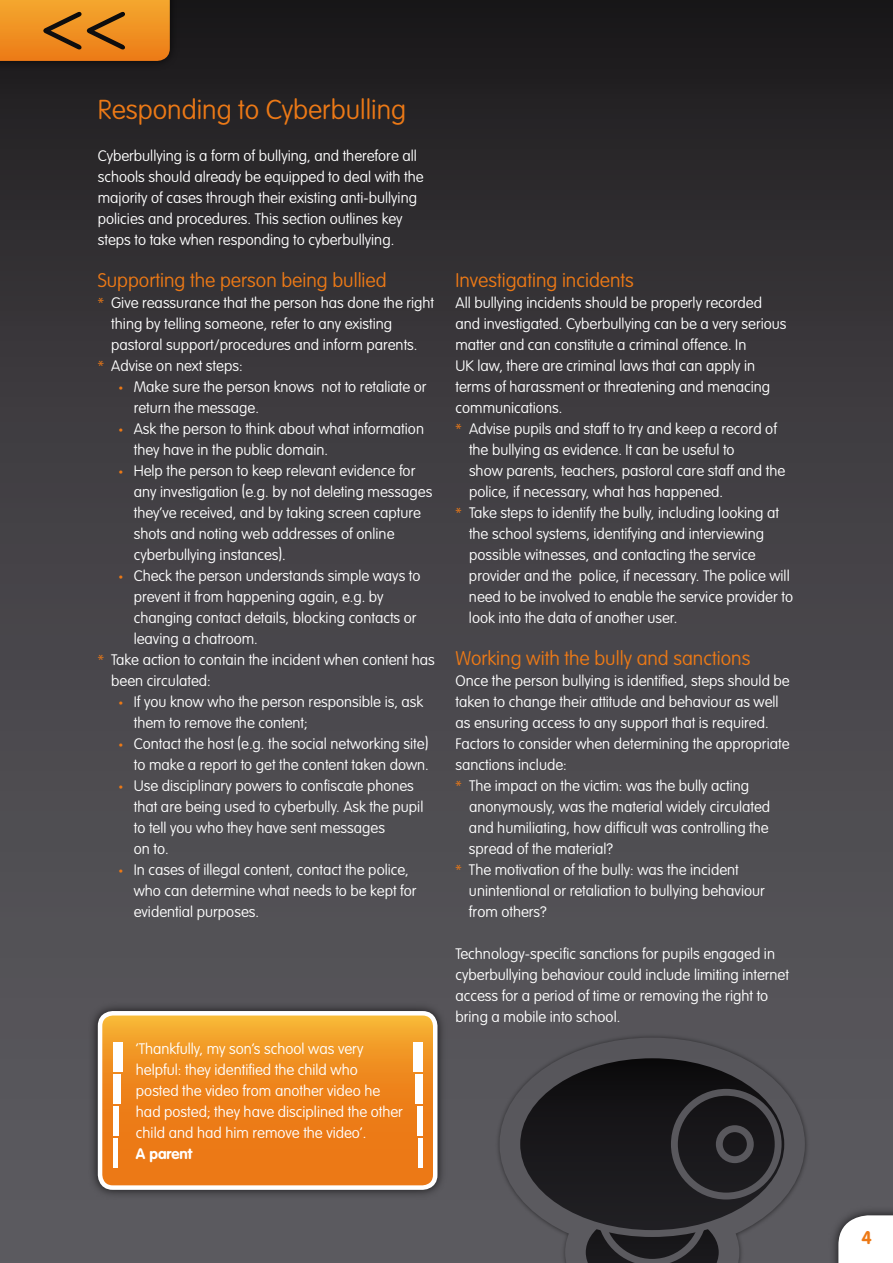
<style>
.page{position:relative;width:893px;height:1263px;background:#fff}
.page>*{position:absolute;margin:0;border:0;box-sizing:border-box;transform-origin:0 0}
.t1{font:100 27px "VAG Rounded Std";color:#ec7916}
.t2{font:100 19.5px "VAG Rounded Std";color:#ec7916}
.t3{font:700 18px "VAG Rounded Std";color:#ec7916}
.t4{font:100 15px/21px "VAG Rounded Std";color:#fff}
.t5{font:15px "Myriad Pro";color:#ec7916}
.t6{font:700 15px "VAG Rounded Std";color:#fff}
.s1{font-size:18px}
</style>
<div class="page">
<div style="left:0;top:0;width:893px;height:1263px;background:linear-gradient(to bottom,#242224,#636267)"></div>
<div style="left:828px;top:1205px;width:65px;height:58px;background:#000;opacity:.75"></div>
<svg style="left:838px;top:1215px;width:55px;height:48px"></svg>
<div style="left:494px;top:1032px;width:316px;height:231px;background:#57565b"></div>
<div style="left:500px;top:1037px;width:305px;height:214px;border:34px solid #fff;border-radius:50%"></div>
<div style="left:657px;top:1075px;width:138px;height:138px;border:34px solid #fff;border-radius:50%"></div>
<svg style="left:565px;top:1212px;width:174px;height:51px"></svg>
<svg style="left:517px;top:1055px;width:271px;height:178px;background:#1c1b1e"></svg>
<div style="left:513px;top:1051px;width:278px;height:186px;border:7px solid #fff;border-radius:50%"></div>
<div style="left:671px;top:1089px;width:111px;height:110px;border:7px solid #fff;border-radius:50%"></div>
<div style="left:716px;top:1125px;width:38px;height:38px;border:7px solid #fff;border-radius:50%"></div>
<div style="left:0;top:0;width:181px;height:72px;background:#1a181a"></div>
<svg style="left:0;top:0;width:170px;height:61px;background:#df8720"></svg>
<div style="left:88px;top:1001px;width:361px;height:199px;background:#000;opacity:.75"></div>
<svg style="left:100px;top:1013px;width:335px;height:174px;background:#ee891e"></svg>
<div style="left:98px;top:1011px;width:339px;height:179px;border:4px solid #fff;border-radius:13px"></div>
<div style="left:114px;top:1042px;width:9px;height:29px;background:#fff"></div>
<div style="left:114px;top:1075px;width:7px;height:29px;background:#fff"></div>
<div style="left:114px;top:1107px;width:5px;height:29px;background:#fff"></div>
<hr style="left:114px;top:1138px;width:4px;height:29px;background:#fff">
<div style="left:413px;top:1042px;width:10px;height:29px;background:#fff"></div>
<div style="left:415px;top:1075px;width:8px;height:29px;background:#fff"></div>
<div style="left:417px;top:1107px;width:6px;height:29px;background:#fff"></div>
<hr style="left:419px;top:1138px;width:4px;height:29px;background:#fff">
<h1 class="t1" style="left:98px;top:94px;width:310px">Responding to Cyberbulling</h1>
<p class="t4" style="left:98px;top:145px;width:327px">Cyberbullying is a form of bullying, and therefore all schools should already be equipped to deal with the majority of cases through their existing anti-bullying policies and procedures. This section outlines key steps to take when responding to cyberbullying.</p>
<h2 class="t2" style="left:98px;top:269px;width:290px">Supporting the person being bullied</h2>
<p class="t4" style="left:111px;top:292px;width:324px">Give reassurance that the person has done the right thing by telling someone, refer to any existing pastoral support/procedures and inform parents.<br>Advise on next steps:</p>
<p class="t4" style="left:134px;top:376px;width:294px">Make sure the person knows not to retaliate or</p>
<p class="t4" style="left:134px;top:397px;width:127px">return the message.</p>
<p class="t4" style="left:134px;top:418px;width:292px">Ask the person to think about what information</p>
<p class="t4" style="left:134px;top:439px;width:196px">they have in the public domain.</p>
<p class="t4" style="left:134px;top:460px;width:283px">Help the person to keep relevant evidence for</p>
<p class="t4" style="left:134px;top:481px;width:300px">any investigation <span class="s1">(</span>e.g. by not deleting messages</p>
<p class="t4" style="left:134px;top:502px;width:289px">they’ve received, and by taking screen capture</p>
<p class="t4" style="left:134px;top:523px;width:262px">shots and noting web addresses of online</p>
<p class="t4" style="left:134px;top:544px;width:153px">cyberbullying instances<span class="s1">)</span>.</p>
<p class="t4" style="left:134px;top:565px;width:288px">Check the person understands simple ways to</p>
<p class="t4" style="left:134px;top:586px;width:251px">prevent it from happening again, e.g. by</p>
<p class="t4" style="left:134px;top:607px;width:284px">changing contact details, blocking contacts or</p>
<p class="t4" style="left:134px;top:628px;width:126px">leaving a chatroom.</p>
<p class="t4" style="left:111px;top:649px;width:325px">Take action to contain the incident when content has</p>
<p class="t4" style="left:111px;top:670px;width:101px">been circulated:</p>
<p class="t4" style="left:134px;top:691px;width:291px">If you know who the person responsible is, ask</p>
<p class="t4" style="left:134px;top:712px;width:175px">them to remove the content;</p>
<p class="t4" style="left:134px;top:733px;width:296px">Contact the host <span class="s1">(</span>e.g. the social networking site<span class="s1">)</span></p>
<p class="t4" style="left:134px;top:754px;width:296px">to make a report to get the content taken down.</p>
<p class="t4" style="left:134px;top:775px;width:282px">Use disciplinary powers to confiscate phones</p>
<p class="t4" style="left:134px;top:796px;width:291px">that are being used to cyberbully. Ask the pupil</p>
<p class="t4" style="left:134px;top:817px;width:253px">to tell you who they have sent messages</p>
<p class="t4" style="left:134px;top:838px;width:36px">on to.</p>
<p class="t4" style="left:134px;top:859px;width:277px">In cases of illegal content, contact the police,</p>
<p class="t4" style="left:134px;top:880px;width:284px">who can determine what needs to be kept for</p>
<p class="t4" style="left:134px;top:901px;width:127px">evidential purposes.</p>
<p class="t5" style="left:98px;top:293px;width:8px">*</p>
<p class="t5" style="left:98px;top:356px;width:8px">*</p>
<p class="t5" style="left:119px;top:377px;width:6px">•</p>
<p class="t5" style="left:119px;top:419px;width:6px">•</p>
<p class="t5" style="left:119px;top:461px;width:6px">•</p>
<p class="t5" style="left:119px;top:566px;width:6px">•</p>
<p class="t5" style="left:98px;top:650px;width:8px">*</p>
<p class="t5" style="left:119px;top:692px;width:6px">•</p>
<p class="t5" style="left:119px;top:734px;width:6px">•</p>
<p class="t5" style="left:119px;top:776px;width:6px">•</p>
<p class="t5" style="left:119px;top:860px;width:6px">•</p>
<p class="t4" style="left:136px;top:1038px;width:269px">‘Thankfully, my son’s school was very helpful: they identified the child who posted the video from another video he had posted; they have disciplined the other child and had him remove the video’.</p>
<p class="t6" style="left:136px;top:1144px;width:58px">A parent</p>
<h2 class="t2" style="left:455px;top:269px;width:180px">Investigating incidents</h2>
<p class="t4" style="left:455px;top:293px;width:333px">All bullying incidents should be properly recorded and investigated. Cyberbullying can be a very serious matter and can constitute a criminal offence. In<br>UK law, there are criminal laws that can apply in terms of harassment or threatening and menacing communications.</p>
<p class="t4" style="left:469px;top:419px;width:326px">Advise pupils and staff to try and keep a record of the bullying as evidence. It can be useful to<br>show parents, teachers, pastoral care staff and the police, if necessary, what has happened.<br>Take steps to identify the bully, including looking at the school systems, identifying and interviewing possible witnesses, and contacting the service provider and the police, if necessary. The police will need to be involved to enable the service provider to look into the data of another user.</p>
<h2 class="t2" style="left:455px;top:647px;width:296px">Working with the bully and sanctions</h2>
<p class="t4" style="left:455px;top:671px;width:336px">Once the person bullying is identified, steps should be</p>
<p class="t4" style="left:455px;top:692px;width:325px">taken to change their attitude and behaviour as well</p>
<p class="t4" style="left:455px;top:713px;width:315px">as ensuring access to any support that is required.</p>
<p class="t4" style="left:455px;top:734px;width:335px">Factors to consider when determining the appropriate</p>
<p class="t4" style="left:455px;top:755px;width:113px">sanctions include:</p>
<p class="t4" style="left:469px;top:776px;width:282px">The impact on the victim: was the bully acting</p>
<p class="t4" style="left:469px;top:797px;width:303px">anonymously, was the material widely circulated</p>
<p class="t4" style="left:469px;top:818px;width:301px">and humiliating, how difficult was controlling the</p>
<p class="t4" style="left:469px;top:839px;width:146px">spread of the material?</p>
<p class="t4" style="left:469px;top:860px;width:271px">The motivation of the bully: was the incident</p>
<p class="t4" style="left:469px;top:881px;width:297px">unintentional or retaliation to bullying behaviour</p>
<p class="t4" style="left:469px;top:902px;width:79px">from others?</p>
<p class="t4" style="left:455px;top:944px;width:335px">Technology-specific sanctions for pupils engaged in cyberbullying behaviour could include limiting internet access for a period of time or removing the right to bring a mobile into school.</p>
<p class="t5" style="left:455px;top:420px;width:8px">*</p>
<p class="t5" style="left:455px;top:504px;width:8px">*</p>
<p class="t5" style="left:455px;top:777px;width:8px">*</p>
<p class="t5" style="left:455px;top:861px;width:8px">*</p>
<p class="t3" style="left:861px;top:1227px;width:12px">4</p>
</div>
